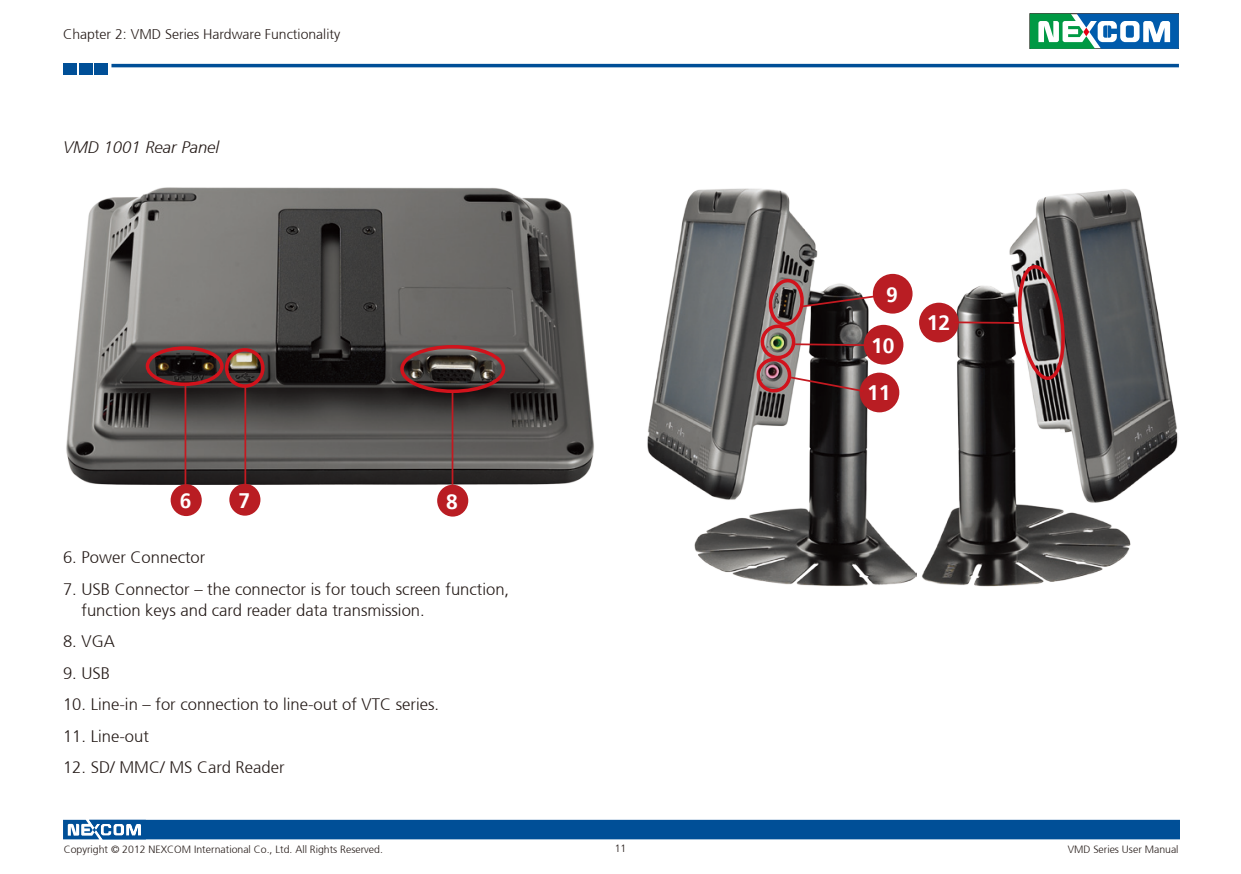
<style>
.page{position:relative;width:1241px;height:874px;background:#fff}
.page>*{position:absolute;margin:0;border:0;box-sizing:border-box;transform-origin:0 0}
.t1{font:700 21px "Frutiger 65";color:#fff}
.t2{font:300 16.62px/21px "Frutiger 45";color:#231916}
.t3{font:italic 300 16.62px "Frutiger 46";color:#231916}
.t4{font:300 14px "Frutiger 45";color:#231916}
.t5{font:300 10.5px "Frutiger 45";color:#231916}
</style>
<div class="page">
<hr style="left:111px;top:64px;width:1067px;height:3px;background:#004f97">
<div style="left:63px;top:64px;width:14px;height:11px;background:#004f97"></div>
<div style="left:79px;top:64px;width:13px;height:11px;background:#004f97"></div>
<div style="left:94px;top:64px;width:14px;height:11px;background:#004f97"></div>
<svg style="left:1029px;top:14px;width:149px;height:35px"></svg>
<svg style="left:63px;top:819px;width:1116px;height:19px;background:#115b9e"></svg>
<img style="left:66px;top:187px;width:528px;height:297px">
<img style="left:647px;top:188px;width:269px;height:398px">
<img style="left:921px;top:189px;width:256px;height:397px">
<div style="left:230px;top:484px;width:29px;height:30px;background:#b91d23;border-radius:50%"></div>
<div style="left:229px;top:483px;width:31px;height:32px;border:2px solid #b91d23;border-radius:50%"></div>
<hr style="left:244px;top:386px;width:2px;height:99px;background:#c41920">
<div style="left:225px;top:348px;width:39px;height:39px;border:4px solid #d1131c;border-radius:50%"></div>
<div style="left:171px;top:485px;width:30px;height:30px;background:#b91d23;border-radius:50%"></div>
<div style="left:171px;top:484px;width:31px;height:32px;border:2px solid #b91d23;border-radius:50%"></div>
<hr style="left:184px;top:384px;width:2px;height:102px;background:#c41920">
<div style="left:146px;top:346px;width:77px;height:40px;border:4px solid #d1131c;border-radius:50%"></div>
<div style="left:438px;top:485px;width:29px;height:30px;background:#b91d23;border-radius:50%"></div>
<div style="left:437px;top:484px;width:31px;height:32px;border:2px solid #b91d23;border-radius:50%"></div>
<div style="left:400px;top:345px;width:105px;height:48px;border:4px solid #d1131c;border-radius:50%"></div>
<hr style="left:451px;top:393px;width:2px;height:91px;background:#c41920">
<div style="left:873px;top:274px;width:38px;height:38px;background:#b91d23;border-radius:50%"></div>
<div style="left:872px;top:274px;width:40px;height:39px;border:2px solid #b91d23;border-radius:50%"></div>
<div style="left:864px;top:325px;width:38px;height:38px;background:#b91d23;border-radius:50%"></div>
<div style="left:863px;top:324px;width:40px;height:40px;border:2px solid #b91d23;border-radius:50%"></div>
<div style="left:860px;top:373px;width:38px;height:38px;background:#b91d23;border-radius:50%"></div>
<div style="left:859px;top:372px;width:40px;height:40px;border:2px solid #b91d23;border-radius:50%"></div>
<svg style="left:753px;top:275px;width:124px;height:119px"></svg>
<div style="left:919px;top:303px;width:38px;height:38px;background:#b91d23;border-radius:50%"></div>
<div style="left:918px;top:302px;width:40px;height:40px;border:2px solid #b91d23;border-radius:50%"></div>
<svg style="left:952px;top:261px;width:117px;height:121px"></svg>
<p class="t4" style="left:63px;top:26px;width:279px">Chapter 2: VMD Series Hardware Functionality</p>
<p class="t3" style="left:63px;top:138px;width:158px">VMD 1001 Rear Panel</p>
<p class="t1" style="left:180px;top:488px;width:13px">6</p>
<p class="t1" style="left:238px;top:487px;width:13px">7</p>
<p class="t1" style="left:446px;top:488px;width:13px">8</p>
<p class="t2" style="left:63px;top:546px;width:144px">6. Power Connector</p>
<p class="t2" style="left:81px;top:578px;width:429px;text-indent:-18px">7. USB Connector – the connector is for touch screen function, function keys and card reader data transmission.</p>
<p class="t2" style="left:63px;top:630px;width:53px">8. VGA</p>
<p class="t2" style="left:63px;top:662px;width:49px">9. USB</p>
<p class="t2" style="left:63px;top:693px;width:377px">10. Line-in – for connection to line-out of VTC series.</p>
<p class="t2" style="left:63px;top:725px;width:87px">11. Line-out</p>
<p class="t2" style="left:63px;top:756px;width:223px">12. SD/ MMC/ MS Card Reader</p>
<p class="t1" style="left:886px;top:282px;width:13px">9</p>
<p class="t1" style="left:871px;top:333px;width:25px">10</p>
<p class="t1" style="left:867px;top:380px;width:25px">11</p>
<p class="t1" style="left:926px;top:310px;width:25px">12</p>
<p class="t5" style="left:64px;top:842px;width:321px">Copyright © 2012 NEXCOM International Co., Ltd. All Rights Reserved.</p>
<p class="t5" style="left:1067px;top:842px;width:112px">VMD Series User Manual</p>
<p class="t5" style="left:614px;top:842px;width:13px">11</p>
</div>
